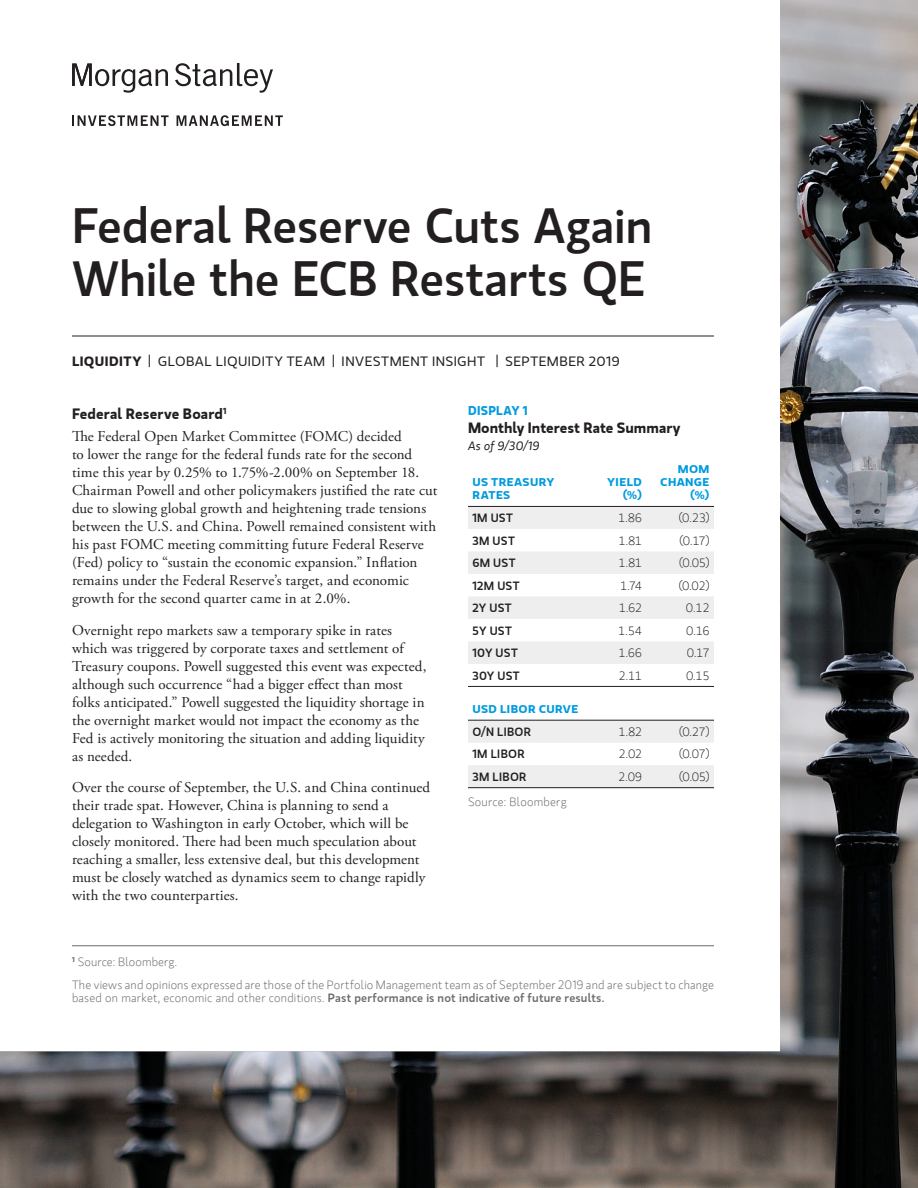
<style>
.page{position:relative;width:918px;height:1188px;background:#fff}
.page>*{position:absolute;margin:0;border:0;box-sizing:border-box;transform-origin:0 0}
.Title__38{font:500 49.5px/52.5px "MS Gloriola II Std";letter-spacing:-.005em;color:#231f20}
.Body{font:15px/18px "Adobe Garamond Pro";letter-spacing:.01em;color:#231f20}
.Body_1st{font:15px/18px "Adobe Garamond Pro";letter-spacing:.01em;color:#231f20}
.Table_Title_w__Rule{font:700 15px "MS Gloriola II Std";color:#231f20}
.Body_Head{font:700 15px "MS Gloriola II Std";letter-spacing:.01em;color:#231f20}
.Business_Capability{font:13.5px "MS Gloriola II Std";letter-spacing:.035em;color:#231f20;scale:1.05 1}
.Table_Title_w__Rule-2{font:700 12.75px "MS Gloriola II Std";letter-spacing:.025em;color:#009bde}
.Disclosure_1st___Rul{font:300 12px/13.5px "MS Gloriola II Std";letter-spacing:.015em;color:#69696c}
.Table_Data{font:300 12px "MS Gloriola II Std";letter-spacing:.015em;color:#231f20}
.Table_Data-2{font:500 12px "MS Gloriola II Std";letter-spacing:.025em;color:#231f20}
.Footnote_1st{font:300 12px "MS Gloriola II Std";letter-spacing:.01em;color:#69696c}
.Disclosure{font:300 12px "MS Gloriola II Std";letter-spacing:.02em;color:#69696c}
.Image_Caption{font:italic 12px "MS Gloriola II Std";letter-spacing:.025em;color:#231f20}
.Table_Header_Black{font:700 11.25px/12.8px "MS Gloriola II Std";letter-spacing:.03em;color:#009bde;text-align:right;scale:1.1 1}
.s1{font-weight:700}
.s2{font-weight:500}
</style>
<div class="page">
<img style="left:0;top:0;width:918px;height:1188px">
<svg style="left:175px;top:63px;width:98px;height:30px"></svg>
<svg style="left:72px;top:64px;width:96px;height:29px"></svg>
<svg style="left:72px;top:115px;width:97px;height:11px"></svg>
<svg style="left:177px;top:115px;width:106px;height:11px"></svg>
<hr style="left:72px;top:336px;width:642px;height:1px;background:#231f20">
<svg style="left:468px;top:507px;width:246px;height:157px"></svg>
<svg style="left:468px;top:721px;width:246px;height:66px"></svg>
<hr style="left:468px;top:506px;width:120px;height:1px;background:#231f20">
<hr style="left:588px;top:506px;width:54px;height:1px;background:#231f20">
<hr style="left:642px;top:506px;width:72px;height:1px;background:#231f20">
<hr style="left:468px;top:720px;width:120px;height:1px;background:#231f20">
<hr style="left:588px;top:720px;width:54px;height:1px;background:#231f20">
<hr style="left:642px;top:720px;width:72px;height:1px;background:#231f20">
<hr style="left:468px;top:787px;width:120px;height:1px;background:#231f20">
<hr style="left:588px;top:787px;width:54px;height:1px;background:#231f20">
<hr style="left:642px;top:787px;width:72px;height:1px;background:#231f20">
<hr style="left:468px;top:686px;width:120px;height:1px;background:#231f20">
<hr style="left:588px;top:686px;width:54px;height:1px;background:#231f20">
<hr style="left:642px;top:686px;width:72px;height:1px;background:#231f20">
<hr style="left:72px;top:945px;width:642px;height:1px;background:#69696c">
<p class="Title__38" style="left:72px;top:200px;width:582px">Federal Reserve Cuts Again<br>While the ECB Restarts QE</p>
<p class="Business_Capability" style="left:72px;top:354px;width:523px"><span class="s1">LIQUIDITY</span> | GLOBAL LIQUIDITY TEAM | INVESTMENT INSIGHT | SEPTEMBER 2019</p>
<p class="Body_Head" style="left:72px;top:405px;width:156px">Federal Reserve Board<sup>1</sup></p>
<p class="Body_1st" style="left:72px;top:428px;width:367px">The Federal Open Market Committee (FOMC) decided<br>to lower the range for the federal funds rate for the second time this year by 0.25% to 1.75%-2.00% on September 18.<br>Chairman Powell and other policymakers justified the rate cut due to slowing global growth and heightening trade tensions between the U.S. and China. Powell remained consistent with his past FOMC meeting committing future Federal Reserve (Fed) policy to “sustain the economic expansion.” Inflation remains under the Federal Reserve’s target, and economic growth for the second quarter came in at 2.0%.</p>
<p class="Body" style="left:72px;top:621px;width:356px">Overnight repo markets saw a temporary spike in rates which was triggered by corporate taxes and settlement of Treasury coupons. Powell suggested this event was expected, although such occurrence “had a bigger effect than most folks anticipated.” Powell suggested the liquidity shortage in the overnight market would not impact the economy as the Fed is actively monitoring the situation and adding liquidity as needed.</p>
<p class="Body" style="left:72px;top:779px;width:360px">Over the course of September, the U.S. and China continued their trade spat. However, China is planning to send a delegation to Washington in early October, which will be closely monitored. There had been much speculation about reaching a smaller, less extensive deal, but this development must be closely watched as dynamics seem to change rapidly with the two counterparties.</p>
<p class="Table_Title_w__Rule-2" style="left:468px;top:403px;width:61px">DISPLAY 1</p>
<p class="Table_Title_w__Rule" style="left:468px;top:419px;width:214px">Monthly Interest Rate Summary</p>
<p class="Image_Caption" style="left:468px;top:438px;width:73px">As of 9/30/19</p>
<p class="Table_Header_Black" style="left:472px;top:476px;width:76px;text-align:left">US TREASURY<br>RATES</p>
<p class="Table_Header_Black" style="left:607px;top:476px;width:33px">YIELD (%)</p>
<p class="Table_Header_Black" style="left:660px;top:463px;width:46px">MOM<br>CHANGE (%)</p>
<p class="Table_Data-2" style="left:472px;top:511px;width:42px">1M UST</p>
<p class="Table_Data" style="left:618px;top:510px;width:25px">1.86</p>
<p class="Table_Data" style="left:679px;top:510px;width:32px">(0.23)</p>
<p class="Table_Data-2" style="left:472px;top:534px;width:44px">3M UST</p>
<p class="Table_Data" style="left:619px;top:533px;width:25px">1.81</p>
<p class="Table_Data" style="left:680px;top:533px;width:31px">(0.17)</p>
<p class="Table_Data-2" style="left:472px;top:556px;width:45px">6M UST</p>
<p class="Table_Data" style="left:619px;top:555px;width:25px">1.81</p>
<p class="Table_Data" style="left:679px;top:555px;width:32px">(0.05)</p>
<p class="Table_Data-2" style="left:472px;top:579px;width:49px">12M UST</p>
<p class="Table_Data" style="left:620px;top:578px;width:23px">1.74</p>
<p class="Table_Data" style="left:679px;top:578px;width:32px">(0.02)</p>
<p class="Table_Data-2" style="left:472px;top:601px;width:41px">2Y UST</p>
<p class="Table_Data" style="left:619px;top:600px;width:24px">1.62</p>
<p class="Table_Data" style="left:686px;top:600px;width:25px">0.12</p>
<p class="Table_Data-2" style="left:472px;top:624px;width:41px">5Y UST</p>
<p class="Table_Data" style="left:619px;top:623px;width:25px">1.54</p>
<p class="Table_Data" style="left:687px;top:623px;width:24px">0.16</p>
<p class="Table_Data-2" style="left:472px;top:646px;width:47px">10Y UST</p>
<p class="Table_Data" style="left:619px;top:645px;width:25px">1.66</p>
<p class="Table_Data" style="left:687px;top:645px;width:24px">0.17</p>
<p class="Table_Data-2" style="left:472px;top:669px;width:49px">30Y UST</p>
<p class="Table_Data" style="left:619px;top:668px;width:25px">2.11</p>
<p class="Table_Data" style="left:686px;top:668px;width:25px">0.15</p>
<p class="Table_Header_Black" style="left:472px;top:703px;width:98px">USD LIBOR CURVE</p>
<p class="Table_Data-2" style="left:472px;top:725px;width:60px">O/N LIBOR</p>
<p class="Table_Data" style="left:619px;top:724px;width:25px">1.82</p>
<p class="Table_Data" style="left:679px;top:724px;width:32px">(0.27)</p>
<p class="Table_Data-2" style="left:472px;top:748px;width:54px">1M LIBOR</p>
<p class="Table_Data" style="left:619px;top:746px;width:25px">2.02</p>
<p class="Table_Data" style="left:679px;top:746px;width:32px">(0.07)</p>
<p class="Table_Data-2" style="left:472px;top:770px;width:56px">3M LIBOR</p>
<p class="Table_Data" style="left:618px;top:769px;width:25px">2.09</p>
<p class="Table_Data" style="left:679px;top:769px;width:32px">(0.05)</p>
<p class="Disclosure" style="left:468px;top:794px;width:100px">Source: Bloomberg</p>
<p class="Footnote_1st" style="left:72px;top:954px;width:107px"><sup>1</sup> Source: Bloomberg.</p>
<p class="Disclosure_1st___Rul" style="left:72px;top:977px;width:644px">The views and opinions expressed are those of the Portfolio Management team as of September 2019 and are subject to change based on market, economic and other conditions. <span class="s2">Past performance is not indicative of future results.</span></p>
</div>
